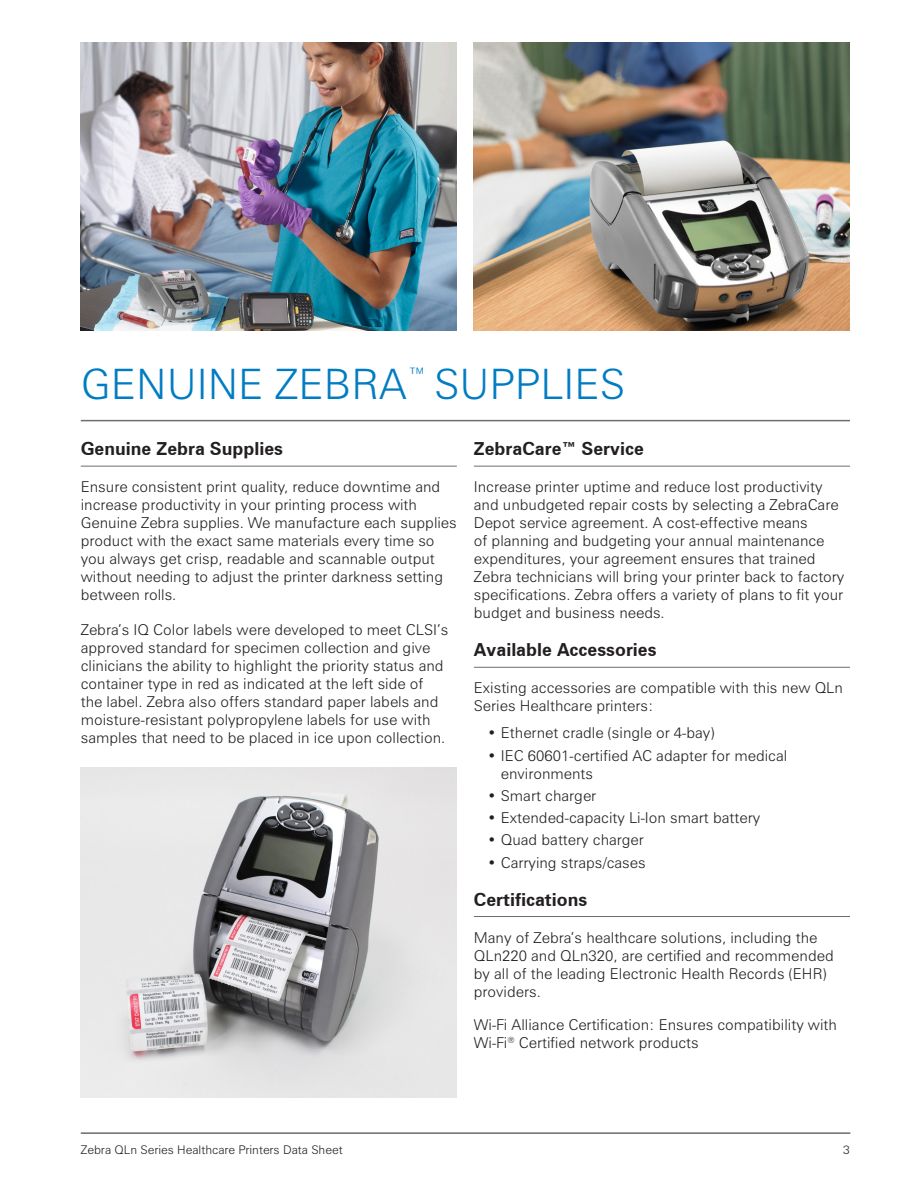
<style>
.page{position:relative;width:918px;height:1188px;background:#fff}
.page>*{position:absolute;margin:0;border:0;box-sizing:border-box;transform-origin:0 0}
._001_Page_header_wit{font:300 42px "Zurich BT";color:#007cc2}
._003_Body_header_wit{font:700 18px "Zurich BT";color:#231f20}
._004_Datasheet_-_bod{font:300 15px/18px "Zurich BT";color:#231f20}
._020_Document_Footer{font:300 12px "Zurich BT";color:#231f20}
</style>
<div class="page">
<hr style="left:81px;top:1133px;width:769px;height:1px;background:#231f20">
<hr style="left:81px;top:420px;width:769px;height:1px;background:#6c6d70">
<hr style="left:81px;top:466px;width:376px;height:1px;background:#6c6d70">
<hr style="left:474px;top:466px;width:376px;height:1px;background:#6c6d70">
<hr style="left:474px;top:667px;width:376px;height:1px;background:#6c6d70">
<hr style="left:474px;top:916px;width:376px;height:1px;background:#6c6d70">
<img style="left:81px;top:43px;width:376px;height:288px">
<img style="left:81px;top:767px;width:376px;height:331px">
<img style="left:474px;top:43px;width:376px;height:288px">
<p class="_001_Page_header_wit" style="left:81px;top:358px;width:546px">GENUINE ZEBRA<sup>™</sup> SUPPLIES</p>
<p class="_003_Body_header_wit" style="left:81px;top:438px;width:204px">Genuine Zebra Supplies</p>
<p class="_004_Datasheet_-_bod" style="left:81px;top:478px;width:378px">Ensure consistent print quality, reduce downtime and increase productivity in your printing process with Genuine Zebra supplies. We manufacture each supplies product with the exact same materials every time so you always get crisp, readable and scannable output without needing to adjust the printer darkness setting between rolls.</p>
<p class="_004_Datasheet_-_bod" style="left:81px;top:621px;width:369px">Zebra’s IQ Color labels were developed to meet CLSI’s approved standard for specimen collection and give clinicians the ability to highlight the priority status and container type in red as indicated at the left side of the label. Zebra also offers standard paper labels and moisture-resistant polypropylene labels for use with samples that need to be placed in ice upon collection.</p>
<p class="_003_Body_header_wit" style="left:474px;top:438px;width:172px">ZebraCare™ Service</p>
<p class="_004_Datasheet_-_bod" style="left:474px;top:478px;width:372px">Increase printer uptime and reduce lost productivity and unbudgeted repair costs by selecting a ZebraCare Depot service agreement. A cost-effective means<br>of planning and budgeting your annual maintenance expenditures, your agreement ensures that trained Zebra technicians will bring your printer back to factory specifications. Zebra offers a variety of plans to fit your budget and business needs.</p>
<p class="_003_Body_header_wit" style="left:474px;top:639px;width:184px">Available Accessories</p>
<p class="_004_Datasheet_-_bod" style="left:474px;top:679px;width:371px">Existing accessories are compatible with this new QLn<br>Series Healthcare printers:</p>
<p class="_004_Datasheet_-_bod" style="left:487px;top:724px;width:229px">• Ethernet cradle (single or 4-bay)</p>
<p class="_004_Datasheet_-_bod" style="left:501px;top:746px;width:288px;text-indent:-14px">• IEC 60601-certified AC adapter for medical environments</p>
<p class="_004_Datasheet_-_bod" style="left:487px;top:786px;width:110px">• Smart charger</p>
<p class="_004_Datasheet_-_bod" style="left:487px;top:809px;width:274px">• Extended-capacity Li-Ion smart battery</p>
<p class="_004_Datasheet_-_bod" style="left:487px;top:831px;width:158px">• Quad battery charger</p>
<p class="_004_Datasheet_-_bod" style="left:487px;top:853px;width:160px">• Carrying straps/cases</p>
<p class="_003_Body_header_wit" style="left:474px;top:888px;width:115px">Certifications</p>
<p class="_004_Datasheet_-_bod" style="left:474px;top:928px;width:361px">Many of Zebra’s healthcare solutions, including the QLn220 and QLn320, are certified and recommended by all of the leading Electronic Health Records (EHR) providers.</p>
<p class="_004_Datasheet_-_bod" style="left:474px;top:1015px;width:365px">Wi-Fi Alliance Certification: Ensures compatibility with<br>Wi-Fi<sup>®</sup> Certified network products</p>
<p class="_020_Document_Footer" style="left:81px;top:1142px;width:263px">Zebra QLn Series Healthcare Printers Data Sheet</p>
<p class="_020_Document_Footer" style="left:843px;top:1142px;width:8px">3</p>
</div>
